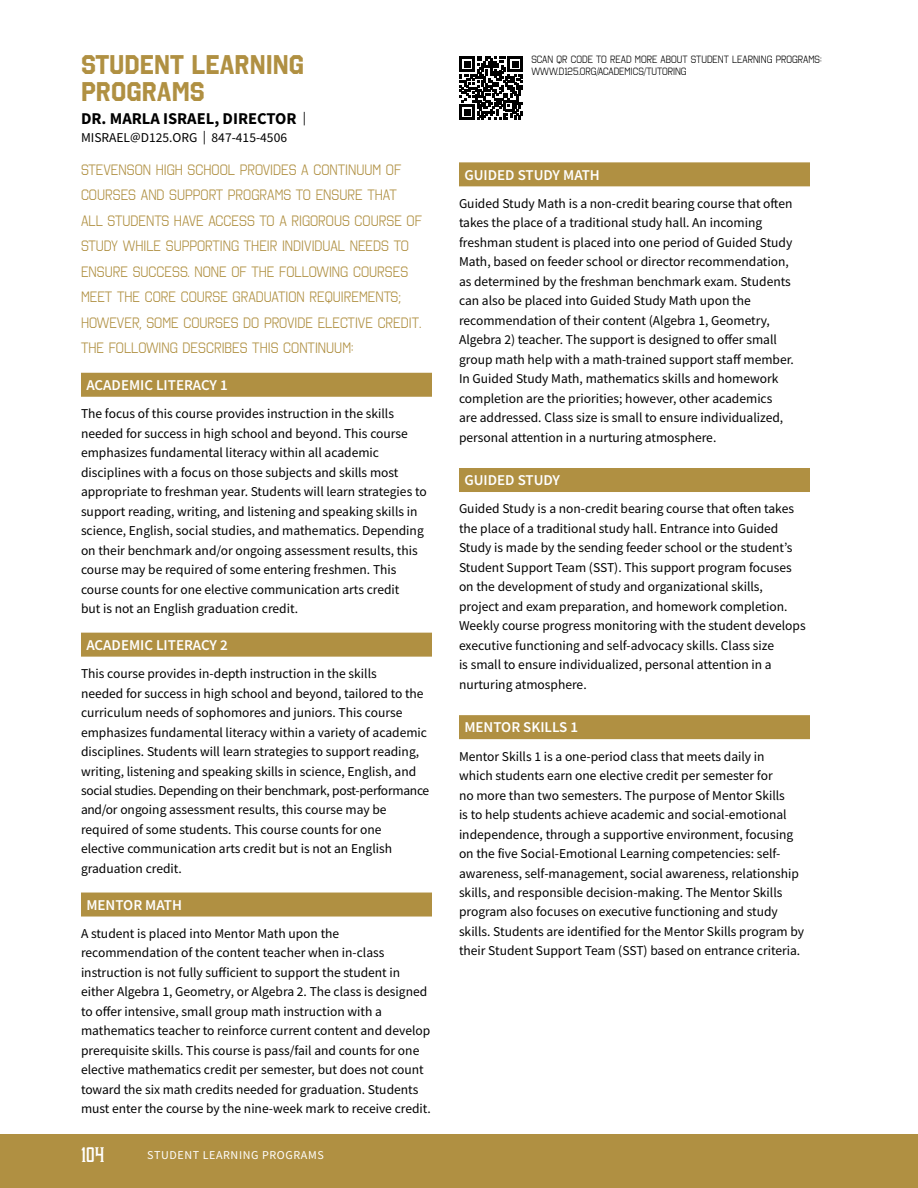
<style>
.page{position:relative;width:918px;height:1188px;background:#fff}
.page>*{position:absolute;margin:0;border:0;box-sizing:border-box;transform-origin:0 0}
.t1{font:700 27px "Octin College Rg";color:#b09042}
.t2{font:19.5px "Boucherie Block";color:#fff}
.t3{font:700 16.5px "Source Sans Pro";color:#000}
.t4{font:15px/25.5px "Octin College Bk";color:#b09042}
.t5{font:600 15px "Source Sans Pro";color:#fff}
.t6{font:13.5px/19.5px "Source Sans Pro";color:#000}
.t7{font:12px "Source Sans Pro";letter-spacing:.05em;color:#fff}
.t8{font:10.5px "Octin College Bk";color:#000}
.s1{font-weight:400;font-size:13.5px}
</style>
<div class="page">
<div style="left:0;top:1134px;width:918px;height:54px;background:#b09042"></div>
<svg style="left:460px;top:56px;width:63px;height:64px"></svg>
<div style="left:81px;top:373px;width:351px;height:24px;background:#b09042"></div>
<div style="left:81px;top:633px;width:351px;height:24px;background:#b09042"></div>
<div style="left:81px;top:893px;width:351px;height:24px;background:#b09042"></div>
<div style="left:459px;top:162px;width:351px;height:24px;background:#b09042"></div>
<div style="left:459px;top:468px;width:351px;height:24px;background:#b09042"></div>
<div style="left:459px;top:715px;width:351px;height:24px;background:#b09042"></div>
<h1 class="t1" style="left:81px;top:49px;width:225px">STUDENT LEARNING</h1>
<h1 class="t1" style="left:81px;top:76px;width:125px">PROGRAMS</h1>
<p class="t3" style="left:81px;top:107px;width:227px">DR. MARLA ISRAEL, DIRECTOR <span class="s1">|</span></p>
<p class="t6" style="left:81px;top:128px;width:208px">MISRAEL@D125.ORG | 847-415-4506</p>
<p class="t4" style="left:81px;top:157px;width:342px">STEVENSON HIGH SCHOOL PROVIDES A CONTINUUM OF COURSES AND SUPPORT PROGRAMS TO ENSURE THAT ALL STUDENTS HAVE ACCESS TO A RIGOROUS COURSE OF STUDY WHILE SUPPORTING THEIR INDIVIDUAL NEEDS TO ENSURE SUCCESS. NONE OF THE FOLLOWING COURSES MEET THE CORE COURSE GRADUATION REQUIREMENTS; HOWEVER, SOME COURSES DO PROVIDE ELECTIVE CREDIT.<br>THE FOLLOWING DESCRIBES THIS CONTINUUM:</p>
<p class="t5" style="left:86px;top:375px;width:143px">ACADEMIC LITERACY 1</p>
<p class="t6" style="left:81px;top:404px;width:347px">The focus of this course provides instruction in the skills needed for success in high school and beyond. This course emphasizes fundamental literacy within all academic disciplines with a focus on those subjects and skills most appropriate to freshman year. Students will learn strategies to support reading, writing, and listening and speaking skills in science, English, social studies, and mathematics. Depending on their benchmark and/or ongoing assessment results, this course may be required of some entering freshmen. This course counts for one elective communication arts credit<br>but is not an English graduation credit.</p>
<p class="t5" style="left:86px;top:635px;width:143px">ACADEMIC LITERACY 2</p>
<p class="t6" style="left:81px;top:664px;width:350px">This course provides in-depth instruction in the skills<br>needed for success in high school and beyond, tailored to the curriculum needs of sophomores and juniors. This course emphasizes fundamental literacy within a variety of academic disciplines. Students will learn strategies to support reading, writing, listening and speaking skills in science, English, and social studies. Depending on their benchmark, post-performance and/or ongoing assessment results, this course may be required of some students. This course counts for one<br>elective communication arts credit but is not an English graduation credit.</p>
<p class="t5" style="left:86px;top:895px;width:97px">MENTOR MATH</p>
<p class="t6" style="left:81px;top:924px;width:351px">A student is placed into Mentor Math upon the recommendation of the content teacher when in-class instruction is not fully sufficient to support the student in either Algebra 1, Geometry, or Algebra 2. The class is designed to offer intensive, small group math instruction with a mathematics teacher to reinforce current content and develop prerequisite skills. This course is pass/fail and counts for one elective mathematics credit per semester, but does not count toward the six math credits needed for graduation. Students must enter the course by the nine-week mark to receive credit.</p>
<h2 class="t2" style="left:81px;top:1143px;width:25px">104</h2>
<p class="t7" style="left:147px;top:1148px;width:178px">STUDENT LEARNING PROGRAMS</p>
<p class="t8" style="left:531px;top:53px;width:292px">SCAN QR CODE TO READ MORE ABOUT STUDENT LEARNING PROGRAMS:</p>
<p class="t8" style="left:531px;top:65px;width:157px">WWW.D125.ORG/ACADEMICS/TUTORING</p>
<p class="t5" style="left:464px;top:165px;width:137px">GUIDED STUDY MATH</p>
<p class="t6" style="left:459px;top:193px;width:337px">Guided Study Math is a non-credit bearing course that often takes the place of a traditional study hall. An incoming freshman student is placed into one period of Guided Study Math, based on feeder school or director recommendation, as determined by the freshman benchmark exam. Students can also be placed into Guided Study Math upon the recommendation of their content (Algebra 1, Geometry, Algebra 2) teacher. The support is designed to offer small group math help with a math-trained support staff member.<br>In Guided Study Math, mathematics skills and homework completion are the priorities; however, other academics<br>are addressed. Class size is small to ensure individualized, personal attention in a nurturing atmosphere.</p>
<p class="t5" style="left:464px;top:470px;width:97px">GUIDED STUDY</p>
<p class="t6" style="left:459px;top:499px;width:348px">Guided Study is a non-credit bearing course that often takes the place of a traditional study hall. Entrance into Guided Study is made by the sending feeder school or the student’s Student Support Team (SST). This support program focuses on the development of study and organizational skills, project and exam preparation, and homework completion.<br>Weekly course progress monitoring with the student develops executive functioning and self-advocacy skills. Class size<br>is small to ensure individualized, personal attention in a nurturing atmosphere.</p>
<p class="t5" style="left:464px;top:718px;width:115px">MENTOR SKILLS 1</p>
<p class="t6" style="left:459px;top:746px;width:347px">Mentor Skills 1 is a one-period class that meets daily in<br>which students earn one elective credit per semester for<br>no more than two semesters. The purpose of Mentor Skills<br>is to help students achieve academic and social-emotional independence, through a supportive environment, focusing on the five Social-Emotional Learning competencies: self&shy;awareness, self-management, social awareness, relationship skills, and responsible decision-making. The Mentor Skills program also focuses on executive functioning and study skills. Students are identified for the Mentor Skills program by their Student Support Team (SST) based on entrance criteria.</p>
</div>
